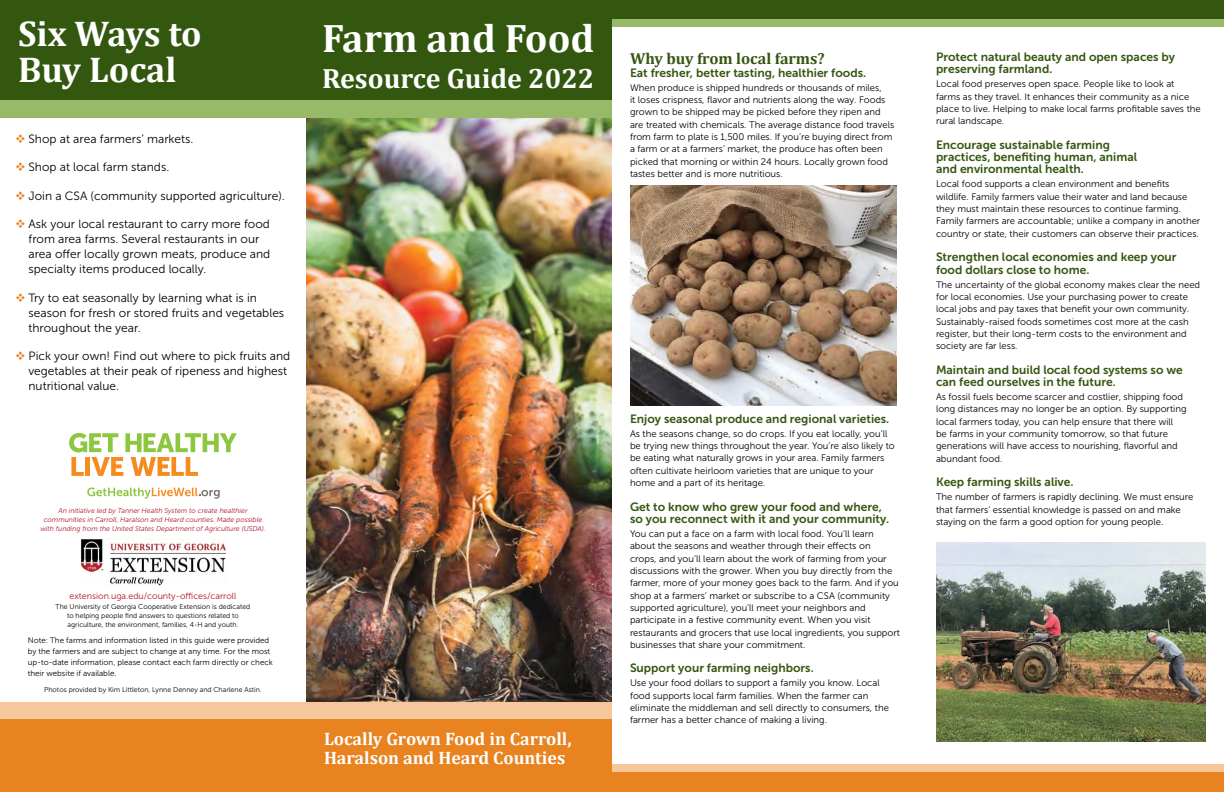
<style>
.page{position:relative;width:1224px;height:792px;background:#fff}
.page>*{position:absolute;margin:0;border:0;box-sizing:border-box;transform-origin:0 0}
.t1{font:700 40px "Cambria";color:#fff}
.t2{font:700 36px/36px "Cambria";color:#fff}
.t3{font:700 28px "Cambria";color:#fff}
.t4{font:700 18px/19px "Cambria";color:#fff}
.t5{font:700 16px "Cambria";color:#345710}
.t6{font:12px/12.3px "Museo Sans 700";color:#345710}
.t7{font:12px/15px "Museo Sans 300";color:#000}
.t8{font:9.5px/12.3px "Museo Sans 300";color:#000}
.t9{font:8.9px "Museo Sans 300";color:#ae132a}
.t10{font:8px/11px "Museo Sans 300";color:#000}
.t11{font:7px/9px "Museo Sans 300";color:#000;text-align:center}
.t12{font:italic 7px/9px "Museo Sans 300";color:#ae132a;text-align:center}
</style>
<div class="page">
<div style="left:612px;top:772px;width:612px;height:20px;background:#e88320"></div>
<div style="left:612px;top:765px;width:612px;height:7px;background:#f6c79a"></div>
<div style="left:612px;top:0;width:612px;height:19px;background:#345710"></div>
<div style="left:612px;top:19px;width:612px;height:8px;background:#98b968"></div>
<img style="left:631px;top:186px;width:265px;height:220px">
<img style="left:936px;top:543px;width:270px;height:198px">
<div style="left:0;top:0;width:612px;height:109px;background:#345710"></div>
<img style="left:306px;top:118px;width:306px;height:584px">
<div style="left:0;top:711px;width:612px;height:81px;background:#e88320"></div>
<div style="left:0;top:100px;width:612px;height:18px;background:#98b968"></div>
<div style="left:0;top:702px;width:612px;height:17px;background:#f6c79a"></div>
<svg style="left:69px;top:433px;width:168px;height:43px"></svg>
<img style="left:80px;top:539px;width:146px;height:46px">
<svg style="left:87px;top:488px;width:133px;height:11px"></svg>
<h2 class="t2" style="left:18px;top:15px;width:185px">Six Ways to<br>Buy Local</h2>
<p class="t7" style="left:29px;top:131px;width:166px">Shop at area farmers’ markets.</p>
<p class="t7" style="left:29px;top:160px;width:142px">Shop at local farm stands.</p>
<p class="t7" style="left:29px;top:188px;width:258px">Join a CSA (community supported agriculture).</p>
<p class="t7" style="left:29px;top:217px;width:243px">Ask your local restaurant to carry more food from area farms. Several restaurants in our area offer locally grown meats, produce and specialty items produced locally.</p>
<p class="t7" style="left:29px;top:290px;width:257px">Try to eat seasonally by learning what is in season for fresh or stored fruits and vegetables throughout the year.</p>
<p class="t7" style="left:29px;top:349px;width:263px">Pick your own! Find out where to pick fruits and vegetables at their peak of ripeness and highest nutritional value.</p>
<h1 class="t1" style="left:322px;top:10px;width:274px">Farm and Food</h1>
<h3 class="t3" style="left:322px;top:59px;width:274px">Resource Guide 2022</h3>
<p class="t12" style="left:40px;top:506px;width:227px">An initiative led by Tanner Health System to create healthier communities in Carroll, Haralson and Heard counties. Made possible with funding from the United States Department of Agriculture (USDA).</p>
<p class="t9" style="left:70px;top:591px;width:168px">extension.uga.edu/county-offices/carroll</p>
<p class="t11" style="left:56px;top:602px;width:196px">The University of Georgia Cooperative Extension is dedicated to helping people find answers to questions related to agriculture, the environment, families, 4-H and youth.</p>
<p class="t10" style="left:28px;top:635px;width:247px">Note: The farms and information listed in this guide were provided by the farmers and are subject to change at any time. For the most up-to-date information, please contact each farm directly or check their website if available.</p>
<p class="t11" style="left:44px;top:685px;width:219px">Photos provided by Kim Littleton, Lynne Denney and Charlene Astin.</p>
<h3 class="t4" style="left:324px;top:729px;width:249px">Locally Grown Food in Carroll,<br>Haralson and Heard Counties</h3>
<h3 class="t5" style="left:630px;top:48px;width:196px">Why buy from local farms?</h3>
<p class="t6" style="left:630px;top:66px;width:238px">Eat fresher, better tasting, healthier foods.</p>
<p class="t8" style="left:630px;top:81px;width:266px">When produce is shipped hundreds or thousands of miles,<br>it loses crispness, flavor and nutrients along the way. Foods grown to be shipped may be picked before they ripen and are treated with chemicals. The average distance food travels from farm to plate is 1,500 miles. If you’re buying direct from a farm or at a farmers’ market, the produce has often been picked that morning or within 24 hours. Locally grown food tastes better and is more nutritious.</p>
<p class="t6" style="left:630px;top:412px;width:261px">Enjoy seasonal produce and regional varieties.</p>
<p class="t8" style="left:630px;top:428px;width:266px">As the seasons change, so do crops. If you eat locally, you’ll be trying new things throughout the year. You’re also likely to be eating what naturally grows in your area. Family farmers often cultivate heirloom varieties that are unique to your home and a part of its heritage.</p>
<p class="t6" style="left:630px;top:500px;width:261px">Get to know who grew your food and where, so you reconnect with it and your community.</p>
<p class="t8" style="left:630px;top:528px;width:272px">You can put a face on a farm with local food. You’ll learn about the seasons and weather through their effects on<br>crops, and you’ll learn about the work of farming from your discussions with the grower. When you buy directly from the farmer, more of your money goes back to the farm. And if you shop at a farmers’ market or subscribe to a CSA (community supported agriculture), you’ll meet your neighbors and participate in a festive community event. When you visit restaurants and grocers that use local ingredients, you support businesses that share your commitment.</p>
<p class="t6" style="left:630px;top:662px;width:185px">Support your farming neighbors.</p>
<p class="t8" style="left:630px;top:677px;width:260px">Use your food dollars to support a family you know. Local food supports local farm families. When the farmer can eliminate the middleman and sell directly to consumers, the farmer has a better chance of making a living.</p>
<p class="t6" style="left:936px;top:51px;width:241px">Protect natural beauty and open spaces by preserving farmland.</p>
<p class="t8" style="left:936px;top:78px;width:266px">Local food preserves open space. People like to look at farms as they travel. It enhances their community as a nice place to live. Helping to make local farms profitable saves the rural landscape.</p>
<p class="t6" style="left:936px;top:138px;width:203px">Encourage sustainable farming practices, benefiting human, animal and environmental health.</p>
<p class="t8" style="left:936px;top:178px;width:266px">Local food supports a clean environment and benefits wildlife. Family farmers value their water and land because they must maintain these resources to continue farming.<br>Family farmers are accountable; unlike a company in another country or state, their customers can observe their practices.</p>
<p class="t6" style="left:936px;top:251px;width:242px">Strengthen local economies and keep your food dollars close to home.</p>
<p class="t8" style="left:936px;top:278px;width:266px">The uncertainty of the global economy makes clear the need for local economies. Use your purchasing power to create local jobs and pay taxes that benefit your own community.<br>Sustainably-raised foods sometimes cost more at the cash register, but their long-term costs to the environment and society are far less.</p>
<p class="t6" style="left:936px;top:363px;width:248px">Maintain and build local food systems so we can feed ourselves in the future.</p>
<p class="t8" style="left:936px;top:391px;width:252px">As fossil fuels become scarcer and costlier, shipping food long distances may no longer be an option. By supporting local farmers today, you can help ensure that there will<br>be farms in your community tomorrow, so that future generations will have access to nourishing, flavorful and abundant food.</p>
<p class="t6" style="left:936px;top:476px;width:139px">Keep farming skills alive.</p>
<p class="t8" style="left:936px;top:491px;width:259px">The number of farmers is rapidly declining. We must ensure that farmers’ essential knowledge is passed on and make staying on the farm a good option for young people.</p>
</div>
